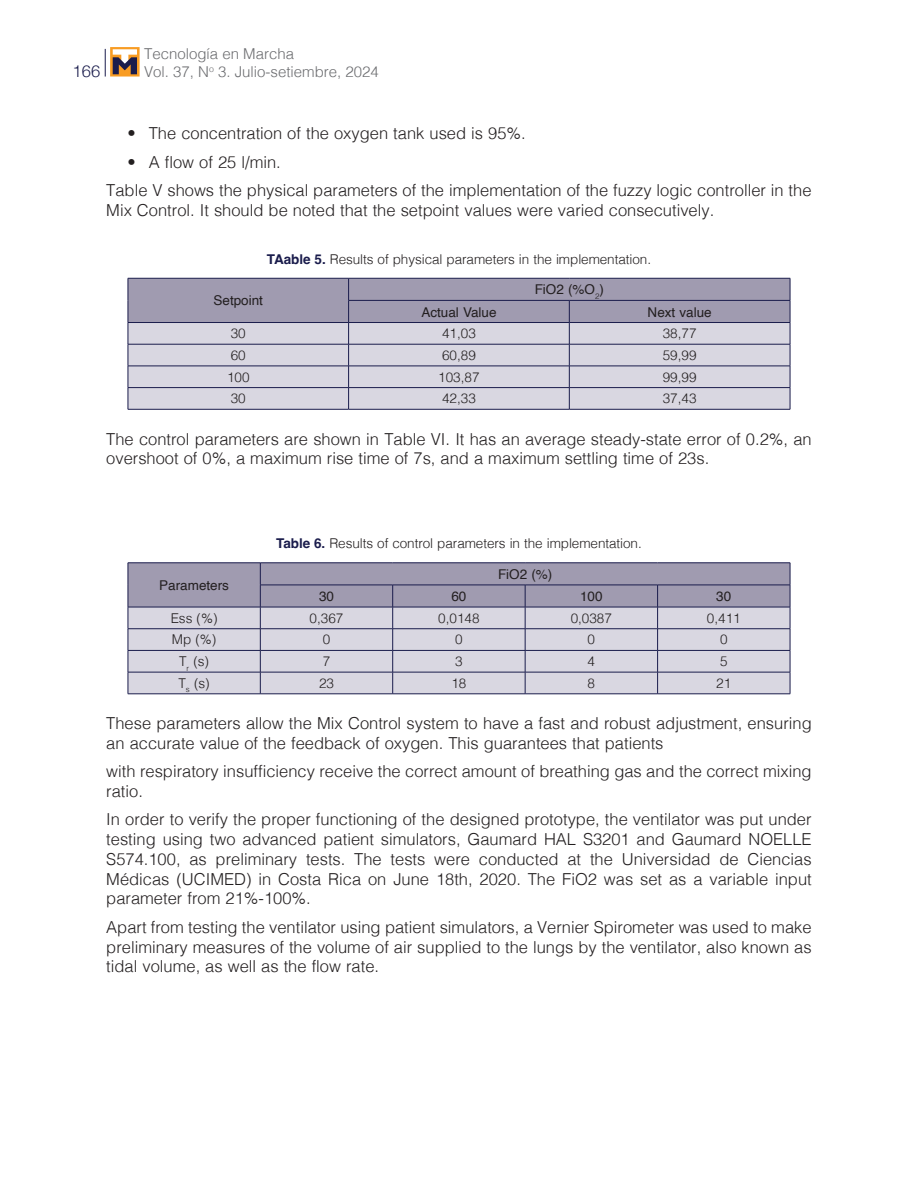
<style>
.page{position:relative;width:918px;height:1188px;background:#fff}
.page>*{position:absolute;margin:0;border:0;box-sizing:border-box;transform-origin:0 0}
.t1{font:300 16.5px/19.8px "Helvetica";color:#231f20}
.t2{font:300 16.5px "Helvetica Neue";color:#1a1c4c}
.t3{font:300 15px/18px "Helvetica";color:#6c6d70}
.t4{font:300 13.5px "Helvetica";letter-spacing:-.005em;color:#231f20}
.t5{font:13.5px "Helvetica";color:#231f20}
.s1{font-weight:700;color:#1a1c4c}
</style>
<div class="page">
<svg style="left:105px;top:49px;width:1px;height:28px"></svg>
<svg style="left:110px;top:47px;width:30px;height:30px"></svg>
<svg style="left:113px;top:49px;width:24px;height:25px"></svg>
<svg style="left:128px;top:278px;width:663px;height:131px;background:#bdbac9"></svg>
<hr style="left:128px;top:409px;width:221px;height:1px;background:#1a1c4c">
<hr style="left:349px;top:409px;width:220px;height:1px;background:#1a1c4c">
<hr style="left:569px;top:409px;width:221px;height:1px;background:#1a1c4c">
<svg style="left:128px;top:563px;width:663px;height:131px;background:#bcb9c9"></svg>
<hr style="left:128px;top:694px;width:132px;height:1px;background:#1a1c4c">
<hr style="left:260px;top:694px;width:133px;height:1px;background:#1a1c4c">
<hr style="left:393px;top:694px;width:132px;height:1px;background:#1a1c4c">
<hr style="left:525px;top:694px;width:133px;height:1px;background:#1a1c4c">
<hr style="left:658px;top:694px;width:132px;height:1px;background:#1a1c4c">
<p class="t2" style="left:73px;top:57px;width:29px">166</p>
<p class="t3" style="left:144px;top:43px;width:236px">Tecnología en Marcha<br>Vol. 37, N<sup>o</sup> 3. Julio-setiembre, 2024</p>
<p class="t1" style="left:128px;top:122px;width:400px">• The concentration of the oxygen tank used is 95%.</p>
<p class="t1" style="left:106px;top:147px;width:707px;line-height:28.3px;text-indent:21px">• A flow of 25 l/min.<br>Table V shows the physical parameters of the implementation of the fuzzy logic controller in the</p>
<p class="t1" style="left:106px;top:199px;width:610px">Mix Control. It should be noted that the setpoint values were varied consecutively.</p>
<p class="t4" style="left:267px;top:247px;width:386px"><span class="s1">TAable 5.</span> Results of physical parameters in the implementation.</p>
<p class="t5" style="left:214px;top:290px;width:51px">Setpoint</p>
<p class="t5" style="left:535px;top:279px;width:71px">FiO2 (%O<sub>2</sub>)</p>
<p class="t5" style="left:421px;top:301px;width:77px">Actual Value</p>
<p class="t5" style="left:648px;top:301px;width:66px">Next value</p>
<p class="t4" style="left:231px;top:322px;width:17px">30</p>
<p class="t4" style="left:442px;top:322px;width:35px">41,03</p>
<p class="t4" style="left:663px;top:322px;width:35px">38,77</p>
<p class="t4" style="left:231px;top:344px;width:17px">60</p>
<p class="t4" style="left:442px;top:344px;width:35px">60,89</p>
<p class="t4" style="left:663px;top:344px;width:35px">59,99</p>
<p class="t4" style="left:227px;top:365px;width:24px">100</p>
<p class="t4" style="left:438px;top:365px;width:43px">103,87</p>
<p class="t4" style="left:663px;top:365px;width:35px">99,99</p>
<p class="t4" style="left:231px;top:387px;width:17px">30</p>
<p class="t4" style="left:442px;top:387px;width:35px">42,33</p>
<p class="t4" style="left:663px;top:387px;width:35px">37,43</p>
<p class="t1" style="left:106px;top:428px;width:707px">The control parameters are shown in Table VI. It has an average steady-state error of 0.2%, an overshoot of 0%, a maximum rise time of 7s, and a maximum settling time of 23s.</p>
<p class="t5" style="left:159px;top:575px;width:71px">Parameters</p>
<p class="t4" style="left:276px;top:532px;width:367px"><span class="s1">Table 6.</span> Results of control parameters in the implementation.</p>
<p class="t5" style="left:498px;top:564px;width:56px">FiO2 (%)</p>
<p class="t5" style="left:319px;top:586px;width:17px">30</p>
<p class="t5" style="left:451px;top:586px;width:17px">60</p>
<p class="t5" style="left:580px;top:586px;width:24px">100</p>
<p class="t5" style="left:716px;top:586px;width:17px">30</p>
<p class="t4" style="left:171px;top:606px;width:48px">Ess (%)</p>
<p class="t4" style="left:310px;top:606px;width:35px">0,367</p>
<p class="t4" style="left:438px;top:606px;width:43px">0,0148</p>
<p class="t4" style="left:571px;top:606px;width:43px">0,0387</p>
<p class="t4" style="left:707px;top:606px;width:35px">0,411</p>
<p class="t4" style="left:172px;top:628px;width:46px">Mp (%)</p>
<p class="t4" style="left:323px;top:628px;width:9px">0</p>
<p class="t4" style="left:455px;top:628px;width:9px">0</p>
<p class="t4" style="left:588px;top:628px;width:9px">0</p>
<p class="t4" style="left:720px;top:628px;width:9px">0</p>
<p class="t4" style="left:179px;top:650px;width:32px">T<sub>r</sub> (s)</p>
<p class="t4" style="left:323px;top:650px;width:9px">7</p>
<p class="t4" style="left:455px;top:650px;width:9px">3</p>
<p class="t4" style="left:588px;top:650px;width:9px">4</p>
<p class="t4" style="left:720px;top:650px;width:9px">5</p>
<p class="t4" style="left:178px;top:672px;width:33px">T<sub>s</sub> (s)</p>
<p class="t4" style="left:319px;top:672px;width:17px">23</p>
<p class="t4" style="left:451px;top:672px;width:17px">18</p>
<p class="t4" style="left:588px;top:672px;width:9px">8</p>
<p class="t4" style="left:716px;top:672px;width:17px">21</p>
<p class="t1" style="left:106px;top:712px;width:707px">These parameters allow the Mix Control system to have a fast and robust adjustment, ensuring an accurate value of the feedback of oxygen. This guarantees that patients</p>
<p class="t1" style="left:106px;top:760px;width:707px">with respiratory insufficiency receive the correct amount of breathing gas and the correct mixing ratio.</p>
<p class="t1" style="left:106px;top:808px;width:707px;text-align:justify">In order to verify the proper functioning of the designed prototype, the ventilator was put under testing using two advanced patient simulators, Gaumard HAL S3201 and Gaumard NOELLE S574.100, as preliminary tests. The tests were conducted at the Universidad de Ciencias Médicas (UCIMED) in Costa Rica on June 18th, 2020. The FiO2 was set as a variable input parameter from 21%-100%.</p>
<p class="t1" style="left:106px;top:916px;width:707px;text-align:justify">Apart from testing the ventilator using patient simulators, a Vernier Spirometer was used to make preliminary measures of the volume of air supplied to the lungs by the ventilator, also known as tidal volume, as well as the flow rate.</p>
</div>
